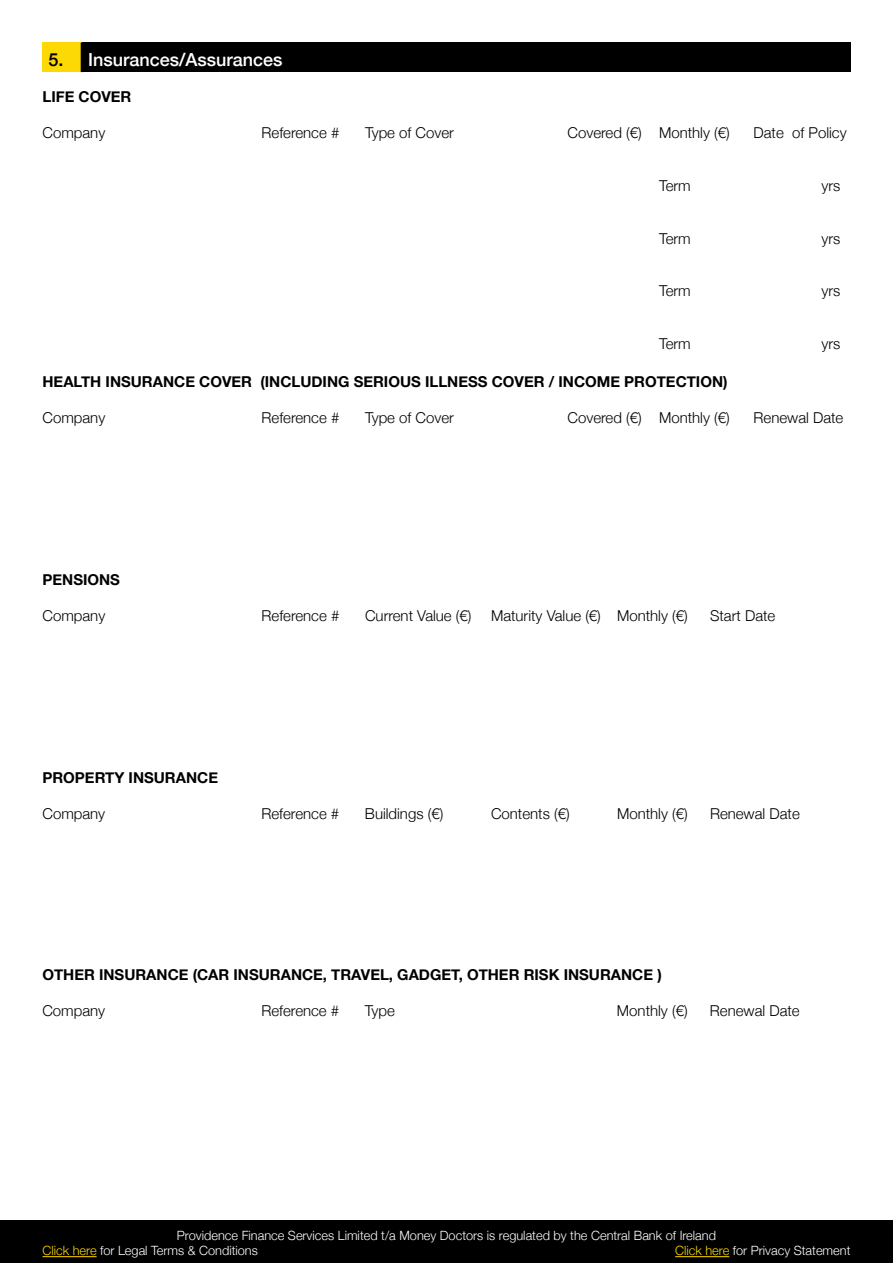
<style>
.page{position:relative;width:893px;height:1263px;background:#fff}
.page>*{position:absolute;margin:0;border:0;box-sizing:border-box;transform-origin:0 0}
.t1{font:500 18px "Helvetica Neue";color:#fff}
.t2{font:300 15px "Helvetica Neue";color:#000}
.t3{font:700 15px "Helvetica Neue";color:#000}
.t4{font:300 12.75px/15px "Helvetica Neue";color:#fff}
.s1{color:#000}
.s2{color:#fcd804}
</style>
<div class="page">
<div style="left:0;top:1220px;width:893px;height:43px;background:#000"></div>
<hr style="left:43px;top:1256px;width:54px;height:1px;background:#fcd804">
<hr style="left:675px;top:1256px;width:54px;height:1px;background:#fcd804">
<div style="left:43px;top:43px;width:39px;height:29px;background:#fcd804"></div>
<div style="left:82px;top:43px;width:768px;height:29px;background:#000"></div>
<hr style="left:81px;top:43px;width:3px;height:29px;background:#000">
<p class="t1" style="left:49px;top:45px;width:236px"><span class="s1">5.</span> Insurances/Assurances</p>
<p class="t3" style="left:43px;top:85px;width:90px">LIFE COVER</p>
<p class="t2" style="left:43px;top:121px;width:64px">Company</p>
<p class="t2" style="left:262px;top:121px;width:79px">Reference #</p>
<p class="t2" style="left:365px;top:121px;width:90px">Type of Cover</p>
<p class="t2" style="left:568px;top:121px;width:164px">Covered (€) Monthly (€)</p>
<p class="t2" style="left:754px;top:121px;width:95px">Date of Policy</p>
<p class="t2" style="left:659px;top:173px;width:33px">Term</p>
<p class="t2" style="left:821px;top:173px;width:20px">yrs</p>
<p class="t2" style="left:659px;top:226px;width:33px">Term</p>
<p class="t2" style="left:821px;top:226px;width:20px">yrs</p>
<p class="t2" style="left:659px;top:279px;width:33px">Term</p>
<p class="t2" style="left:821px;top:279px;width:20px">yrs</p>
<p class="t2" style="left:659px;top:332px;width:33px">Term</p>
<p class="t2" style="left:821px;top:332px;width:20px">yrs</p>
<p class="t3" style="left:43px;top:370px;width:687px">HEALTH INSURANCE COVER (INCLUDING SERIOUS ILLNESS COVER / INCOME PROTECTION)</p>
<p class="t2" style="left:43px;top:406px;width:64px">Company</p>
<p class="t2" style="left:262px;top:406px;width:79px">Reference #</p>
<p class="t2" style="left:365px;top:406px;width:90px">Type of Cover</p>
<p class="t2" style="left:568px;top:406px;width:164px">Covered (€) Monthly (€)</p>
<p class="t2" style="left:754px;top:406px;width:91px">Renewal Date</p>
<p class="t3" style="left:43px;top:568px;width:79px">PENSIONS</p>
<p class="t2" style="left:43px;top:604px;width:64px">Company</p>
<p class="t2" style="left:262px;top:604px;width:79px">Reference #</p>
<p class="t2" style="left:365px;top:604px;width:108px">Current Value (€)</p>
<p class="t2" style="left:491px;top:604px;width:198px">Maturity Value (€) Monthly (€)</p>
<p class="t2" style="left:710px;top:604px;width:67px">Start Date</p>
<p class="t3" style="left:42px;top:766px;width:177px">PROPERTY INSURANCE</p>
<p class="t2" style="left:42px;top:801px;width:64px">Company</p>
<p class="t2" style="left:261px;top:801px;width:79px">Reference #</p>
<p class="t2" style="left:365px;top:801px;width:80px">Buildings (€)</p>
<p class="t2" style="left:491px;top:801px;width:80px">Contents (€)</p>
<p class="t2" style="left:617px;top:801px;width:72px">Monthly (€)</p>
<p class="t2" style="left:710px;top:801px;width:91px">Renewal Date</p>
<p class="t3" style="left:42px;top:963px;width:621px">OTHER INSURANCE (CAR INSURANCE, TRAVEL, GADGET, OTHER RISK INSURANCE )</p>
<p class="t2" style="left:42px;top:999px;width:64px">Company</p>
<p class="t2" style="left:261px;top:999px;width:79px">Reference #</p>
<p class="t2" style="left:365px;top:999px;width:32px">Type</p>
<p class="t2" style="left:617px;top:999px;width:72px">Monthly (€)</p>
<p class="t2" style="left:710px;top:999px;width:91px">Renewal Date</p>
<p class="t4" style="left:43px;top:1227px;width:675px;text-indent:134px">Providence Finance Services Limited t/a Money Doctors is regulated by the Central Bank of Ireland<br><span class="s2">Click here</span> for Legal Terms &amp; Conditions</p>
<p class="t4" style="left:675px;top:1242px;width:177px"><span class="s2">Click here</span> for Privacy Statement</p>
</div>
